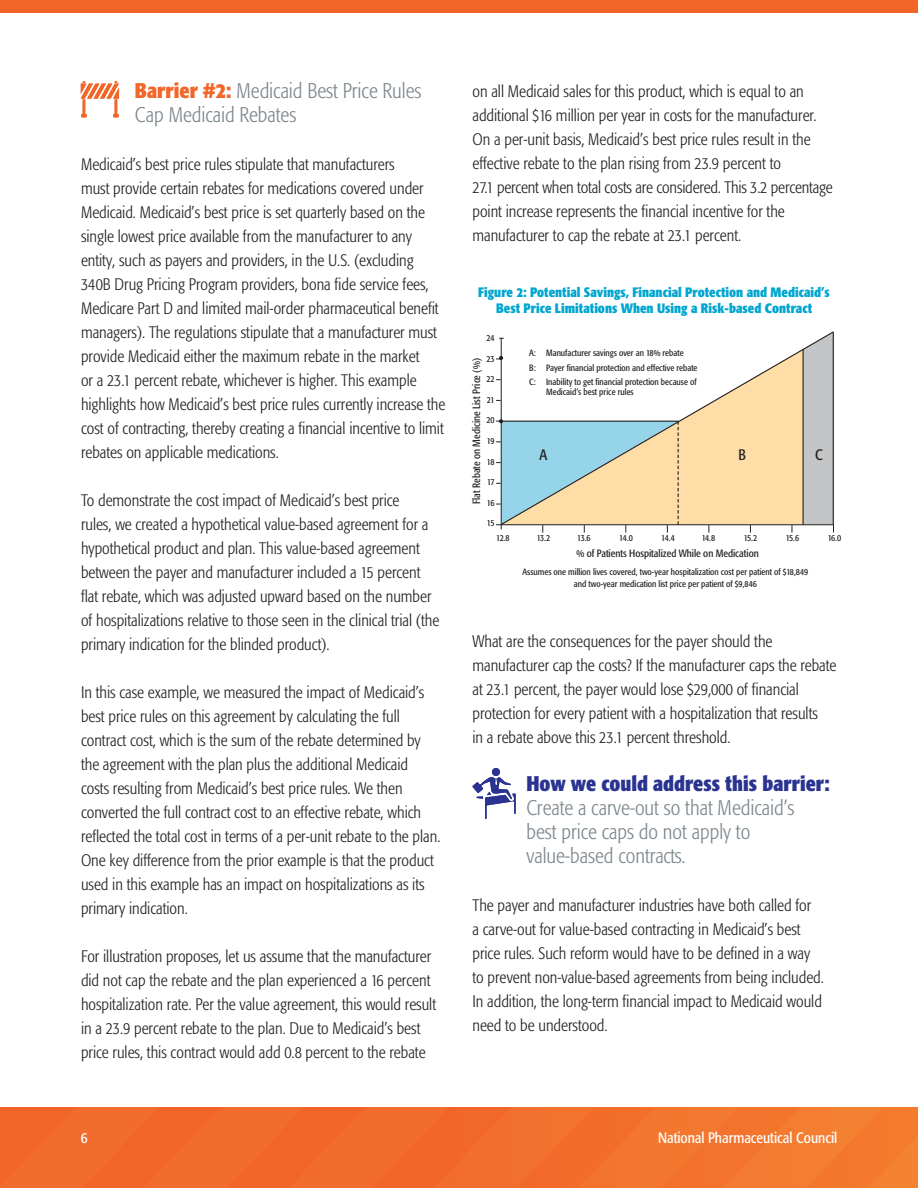
<style>
.page{position:relative;width:918px;height:1188px;background:#fff}
.page>*{position:absolute;margin:0;border:0;box-sizing:border-box;transform-origin:0 0}
.t1{font:300 condensed 21px/24px "Formata";color:#7e888e}
.t2{font:700 condensed 21px "Formata";color:#2a3490}
.t3{font:300 condensed 16.5px/24px "Formata";color:#231f20}
.t4{font:condensed 15px "Formata";color:#fff}
.t5{font:condensed 15px "Formata";color:#231f20}
.t6{font:700 condensed 13.5px/16.5px "Formata";color:#00a6cf;text-align:center}
.t7{font:condensed 10.5px "Formata";color:#231f20}
.t8{font:condensed 9px/14.1px "Formata";color:#231f20;text-align:center}
.s1{font-weight:700;color:#f2662a}
</style>
<div class="page">
<svg style="left:0;top:1107px;width:918px;height:81px;background:#f26e2c"></svg>
<div style="left:0;top:0;width:918px;height:14px;background:#f2662a"></div>
<svg style="left:81px;top:81px;width:38px;height:36px"></svg>
<hr style="left:501px;top:338px;width:1px;height:192px;background:#231f20">
<svg style="left:500px;top:331px;width:334px;height:195px"></svg>
<hr style="left:803px;top:349px;width:1px;height:176px;background:#231f20">
<hr style="left:833px;top:332px;width:1px;height:193px;background:#231f20">
<hr style="left:496px;top:524px;width:338px;height:1px;background:#231f20">
<div style="left:492px;top:768px;width:8px;height:8px;background:#2a3490;border-radius:50%"></div>
<svg style="left:472px;top:777px;width:44px;height:42px"></svg>
<p class="t1" style="left:135px;top:79px;width:288px"><span class="s1">Barrier #2:</span> Medicaid Best Price Rules<br>Cap Medicaid Rebates</p>
<p class="t3" style="left:81px;top:152px;width:366px">Medicaid’s best price rules stipulate that manufacturers<br>must provide certain rebates for medications covered under Medicaid. Medicaid’s best price is set quarterly based on the single lowest price available from the manufacturer to any entity, such as payers and providers, in the U.S. (excluding 340B Drug Pricing Program providers, bona fide service fees, Medicare Part D and limited mail-order pharmaceutical benefit managers). The regulations stipulate that a manufacturer must provide Medicaid either the maximum rebate in the market<br>or a 23.1 percent rebate, whichever is higher. This example highlights how Medicaid’s best price rules currently increase the cost of contracting, thereby creating a financial incentive to limit rebates on applicable medications.</p>
<p class="t3" style="left:81px;top:488px;width:360px">To demonstrate the cost impact of Medicaid’s best price<br>rules, we created a hypothetical value-based agreement for a hypothetical product and plan. This value-based agreement between the payer and manufacturer included a 15 percent flat rebate, which was adjusted upward based on the number of hospitalizations relative to those seen in the clinical trial (the primary indication for the blinded product).</p>
<p class="t3" style="left:81px;top:680px;width:361px">In this case example, we measured the impact of Medicaid’s best price rules on this agreement by calculating the full contract cost, which is the sum of the rebate determined by the agreement with the plan plus the additional Medicaid<br>costs resulting from Medicaid’s best price rules. We then converted the full contract cost to an effective rebate, which reflected the total cost in terms of a per-unit rebate to the plan.<br>One key difference from the prior example is that the product used in this example has an impact on hospitalizations as its primary indication.</p>
<p class="t3" style="left:81px;top:944px;width:357px">For illustration proposes, let us assume that the manufacturer did not cap the rebate and the plan experienced a 16 percent hospitalization rate. Per the value agreement, this would result in a 23.9 percent rebate to the plan. Due to Medicaid’s best price rules, this contract would add 0.8 percent to the rebate</p>
<p class="t3" style="left:472px;top:79px;width:362px">on all Medicaid sales for this product, which is equal to an additional $16 million per year in costs for the manufacturer.<br>On a per-unit basis, Medicaid’s best price rules result in the effective rebate to the plan rising from 23.9 percent to<br>27.1 percent when total costs are considered. This 3.2 percentage point increase represents the financial incentive for the manufacturer to cap the rebate at 23.1 percent.</p>
<p class="t6" style="left:478px;top:284px;width:353px">Figure 2: Potential Savings, Financial Protection and Medicaid’s<br>Best Price Limitations When Using a Risk-based Contract</p>
<p class="t8" style="left:486px;top:331px;width:10px">24</p>
<p class="t8" style="left:486px;top:352px;width:10px">23</p>
<p class="t8" style="left:486px;top:372px;width:10px">22</p>
<p class="t8" style="left:487px;top:393px;width:9px">21</p>
<p class="t8" style="left:486px;top:413px;width:10px">20</p>
<p class="t8" style="left:487px;top:434px;width:9px">19</p>
<p class="t8" style="left:487px;top:454px;width:9px">18</p>
<p class="t8" style="left:487px;top:475px;width:9px">17</p>
<p class="t8" style="left:487px;top:495px;width:9px">16</p>
<p class="t8" style="left:487px;top:516px;width:9px">15</p>
<p class="t7" style="left:470px;top:504px;width:148px;rotate:-90deg">Flat Rebate on Medicine List Price (%)</p>
<p class="t8" style="left:529px;top:346px;width:170px;text-align:left">A: Manufacturer savings over an 18% rebate<br>B: Payer financial protection and effective rebate<br>C: Inability to get financial protection because of</p>
<p class="t8" style="left:546px;top:385px;width:89px">Medicaid’s best price rules</p>
<p class="t5" style="left:539px;top:446px;width:9px">A</p>
<p class="t5" style="left:738px;top:446px;width:9px">B</p>
<p class="t5" style="left:815px;top:446px;width:9px">C</p>
<p class="t8" style="left:496px;top:531px;width:15px">12.8</p>
<p class="t8" style="left:537px;top:531px;width:15px">13.2</p>
<p class="t8" style="left:577px;top:531px;width:15px">13.6</p>
<p class="t8" style="left:619px;top:531px;width:15px">14.0</p>
<p class="t8" style="left:661px;top:531px;width:15px">14.4</p>
<p class="t8" style="left:702px;top:531px;width:15px">14.8</p>
<p class="t8" style="left:744px;top:531px;width:15px">15.2</p>
<p class="t8" style="left:786px;top:531px;width:15px">15.6</p>
<p class="t8" style="left:828px;top:531px;width:15px">16.0</p>
<p class="t7" style="left:576px;top:547px;width:184px">% of Patients Hospitalized While on Medication</p>
<p class="t8" style="left:522px;top:566px;width:287px;line-height:12px">Assumes one million lives covered, two-year hospitalization cost per patient of $18,849 and two-year medication list price per patient of $9,846</p>
<p class="t3" style="left:472px;top:630px;width:365px">What are the consequences for the payer should the manufacturer cap the costs? If the manufacturer caps the rebate at 23.1 percent, the payer would lose $29,000 of financial protection for every patient with a hospitalization that results<br>in a rebate above this 23.1 percent threshold.</p>
<p class="t2" style="left:526px;top:771px;width:305px">How we could address this barrier:</p>
<p class="t1" style="left:526px;top:796px;width:270px">Create a carve-out so that Medicaid’s best price caps do not apply to value-based contracts.</p>
<p class="t3" style="left:472px;top:894px;width:353px">The payer and manufacturer industries have both called for<br>a carve-out for value-based contracting in Medicaid’s best price rules. Such reform would have to be defined in a way to prevent non-value-based agreements from being included.<br>In addition, the long-term financial impact to Medicaid would need to be understood.</p>
<p class="t4" style="left:81px;top:1129px;width:8px">6</p>
<p class="t4" style="left:658px;top:1129px;width:181px">National Pharmaceutical Council</p>
</div>
